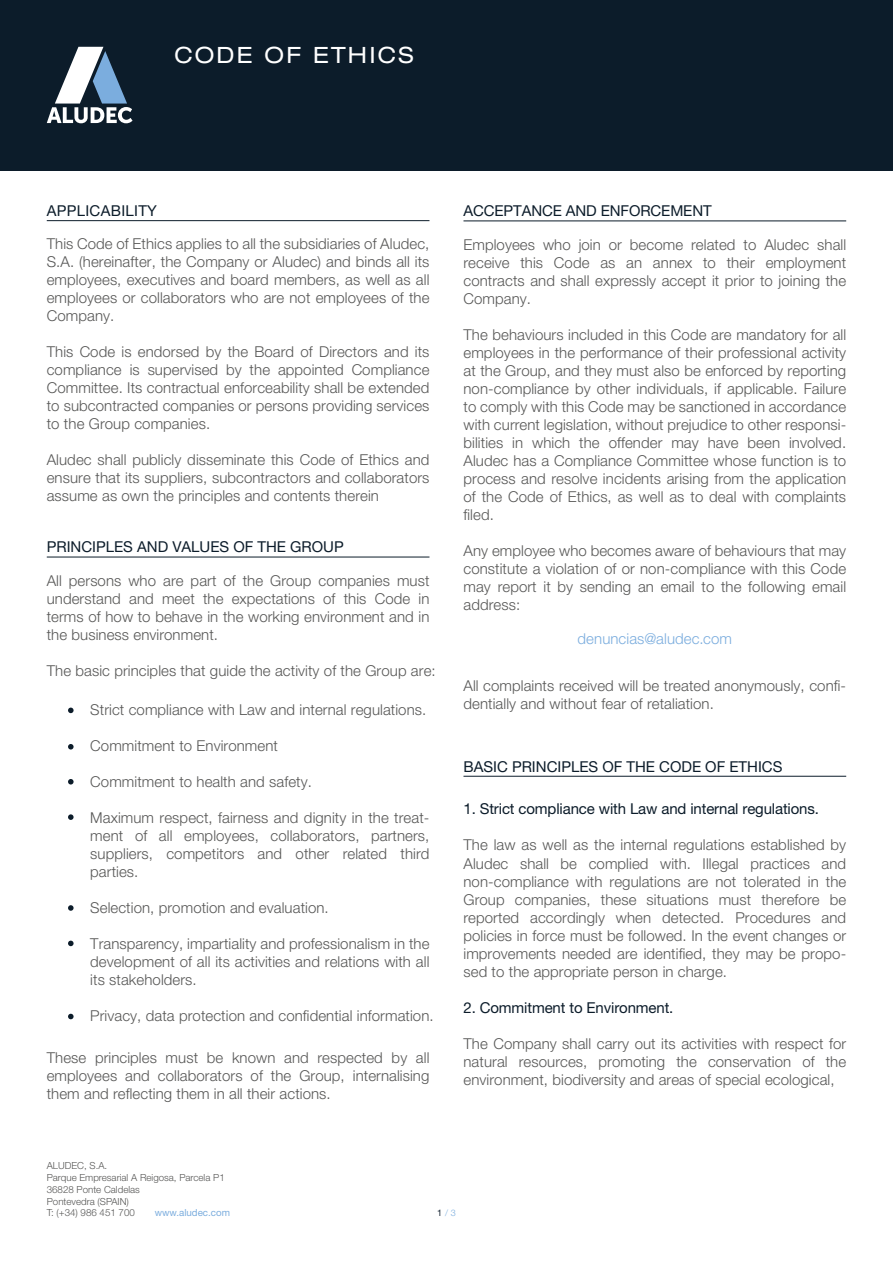
<style>
.page{position:relative;width:893px;height:1263px;background:#fff}
.page>*{position:absolute;margin:0;border:0;box-sizing:border-box;transform-origin:0 0}
.t1{font:expanded 22.5px "Helvetica Neue LT Std";letter-spacing:.1em;color:#fff}
.t2{font:300 15px/18px "Helvetica Neue LT Std";letter-spacing:.005em;color:#575756;text-align:justify}
.t3{font:15px "Helvetica Neue LT Std";letter-spacing:-.005em;color:#0c1c2a}
.t4{font:300 15px "Helvetica Neue LT Std";letter-spacing:.005em;color:#7badde}
.t5{font:15px "Helvetica Neue LT Std";letter-spacing:.02em;color:#0c1c2a}
.t6{font:300 9.75px/11.7px "Helvetica Neue LT Std";color:#575756}
.t7{font:9.75px "Helvetica Neue LT Std";color:#7badde}
.t8{font:300 9px "Helvetica Neue LT Std";color:#7badde}
.s1{font-weight:400;color:#0c1c2a}
</style>
<div class="page">
<div style="left:0;top:0;width:893px;height:170px;background:#0c1c2a"></div>
<svg style="left:47px;top:47px;width:86px;height:76px"></svg>
<hr style="left:47px;top:220px;width:382px;height:1px;background:#0c1c2a">
<hr style="left:47px;top:557px;width:382px;height:1px;background:#0c1c2a">
<hr style="left:463px;top:221px;width:383px;height:1px;background:#0c1c2a">
<hr style="left:463px;top:776px;width:383px;height:1px;background:#0c1c2a">
<svg style="left:68px;top:708px;width:6px;height:5px"></svg>
<svg style="left:68px;top:744px;width:6px;height:5px"></svg>
<svg style="left:68px;top:779px;width:6px;height:5px"></svg>
<svg style="left:68px;top:814px;width:6px;height:6px"></svg>
<svg style="left:68px;top:905px;width:6px;height:6px"></svg>
<svg style="left:68px;top:941px;width:6px;height:5px"></svg>
<svg style="left:68px;top:1014px;width:6px;height:5px"></svg>
<h1 class="t1" style="left:174px;top:41px;width:241px">CODE OF ETHICS</h1>
<p class="t5" style="left:47px;top:201px;width:112px">APPLICABILITY</p>
<p class="t2" style="left:47px;top:234px;width:384px">This Code of Ethics applies to all the subsidiaries of Aludec, S.A. (hereinafter, the Company or Aludec) and binds all its employees, executives and board members, as well as all employees or collaborators who are not employees of the Company.</p>
<p class="t2" style="left:47px;top:342px;width:384px">This Code is endorsed by the Board of Directors and its compliance is supervised by the appointed Compliance Committee. Its contractual enforceability shall be extended to subcontracted companies or persons providing services to the Group companies.</p>
<p class="t2" style="left:47px;top:450px;width:384px">Aludec shall publicly disseminate this Code of Ethics and ensure that its suppliers, subcontractors and collaborators assume as own the principles and contents therein</p>
<p class="t3" style="left:47px;top:538px;width:298px">PRINCIPLES AND VALUES OF THE GROUP</p>
<p class="t2" style="left:47px;top:572px;width:384px">All persons who are part of the Group companies must understand and meet the expectations of this Code in terms of how to behave in the working environment and in the business environment.</p>
<p class="t2" style="left:47px;top:662px;width:390px">The basic principles that guide the activity of the Group are:</p>
<p class="t2" style="left:90px;top:700px;width:338px">Strict compliance with Law and internal regulations.</p>
<p class="t2" style="left:90px;top:736px;width:189px">Commitment to Environment</p>
<p class="t2" style="left:90px;top:772px;width:223px">Commitment to health and safety.</p>
<p class="t2" style="left:90px;top:808px;width:341px">Maximum respect, fairness and dignity in the treat&shy;ment of all employees, collaborators, partners, suppliers, competitors and other related third parties.</p>
<p class="t2" style="left:90px;top:898px;width:240px">Selection, promotion and evaluation.</p>
<p class="t2" style="left:90px;top:934px;width:341px">Transparency, impartiality and professionalism in the development of all its activities and relations with all its stakeholders.</p>
<p class="t2" style="left:90px;top:1006px;width:345px">Privacy, data protection and confidential information.</p>
<p class="t2" style="left:47px;top:1048px;width:384px">These principles must be known and respected by all employees and collaborators of the Group, internalising them and reflecting them in all their actions.</p>
<p class="t3" style="left:463px;top:202px;width:250px">ACCEPTANCE AND ENFORCEMENT</p>
<p class="t2" style="left:463px;top:235px;width:384px">Employees who join or become related to Aludec shall receive this Code as an annex to their employment contracts and shall expressly accept it prior to joining the Company.</p>
<p class="t2" style="left:463px;top:325px;width:384px">The behaviours included in this Code are mandatory for all employees in the performance of their professional activity at the Group, and they must also be enforced by reporting non-compliance by other individuals, if applicable. Failure to comply with this Code may be sanctioned in accordance with current legislation, without prejudice to other responsi&shy;bilities in which the offender may have been involved.<br>Aludec has a Compliance Committee whose function is to process and resolve incidents arising from the application of the Code of Ethics, as well as to deal with complaints filed.</p>
<p class="t2" style="left:463px;top:541px;width:384px">Any employee who becomes aware of behaviours that may constitute a violation of or non-compliance with this Code may report it by sending an email to the following email address:</p>
<p class="t4" style="left:577px;top:629px;width:156px">denuncias@aludec.com</p>
<p class="t2" style="left:463px;top:676px;width:384px">All complaints received will be treated anonymously, confi&shy;dentially and without fear of retaliation.</p>
<p class="t3" style="left:463px;top:757px;width:320px">BASIC PRINCIPLES OF THE CODE OF ETHICS</p>
<p class="t3" style="left:463px;top:800px;width:357px">1. Strict compliance with Law and internal regulations.</p>
<p class="t2" style="left:463px;top:836px;width:384px">The law as well as the internal regulations established by Aludec shall be complied with. Illegal practices and non-compliance with regulations are not tolerated in the Group companies, these situations must therefore be reported accordingly when detected. Procedures and policies in force must be followed. In the event changes or improvements needed are identified, they may be propo&shy;sed to the appropriate person in charge.</p>
<p class="t3" style="left:463px;top:998px;width:211px">2. Commitment to Environment.</p>
<p class="t2" style="left:463px;top:1034px;width:384px">The Company shall carry out its activities with respect for natural resources, promoting the conservation of the environment, biodiversity and areas of special ecological,</p>
<p class="t6" style="left:47px;top:1160px;width:179px">ALUDEC, S.A.<br>Parque Empresarial A Reigosa, Parcela P1<br>36828 Ponte Caldelas<br>Pontevedra (SPAIN)<br>T: (+34) 986 451 700</p>
<p class="t7" style="left:155px;top:1207px;width:77px">www.aludec.com</p>
<p class="t8" style="left:437px;top:1207px;width:20px"><span class="s1">1</span>/3</p>
</div>
